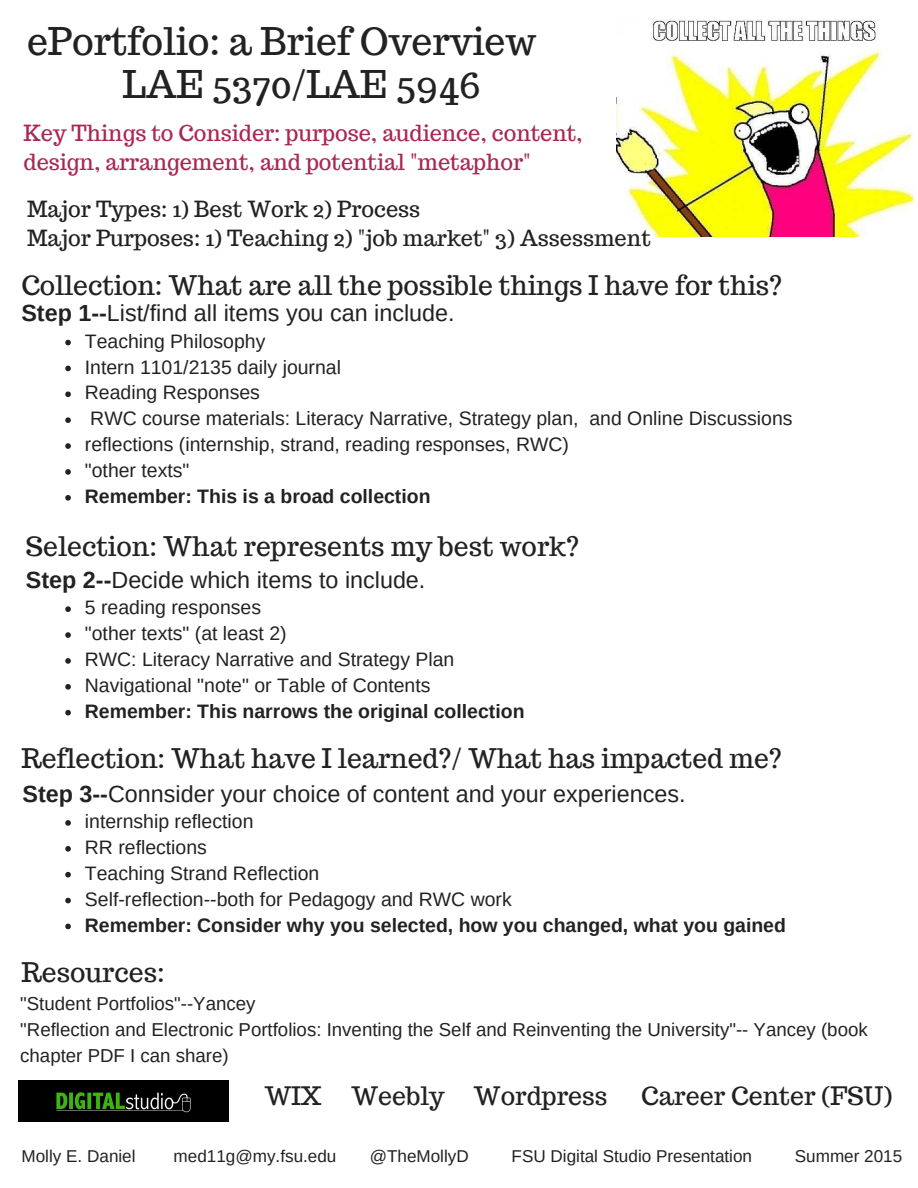
<style>
.page{position:relative;width:918px;height:1188px;background:#fff}
.page>*{position:absolute;margin:0;border:0;box-sizing:border-box;transform-origin:0 0}
.t1{font:37.35px "Trocchi";color:#222}
.t2{font:26.4px "Trocchi";color:#222}
.t3{font:24.9px "Trocchi";color:#222}
.t4{font:23.4px "Arimo";color:#222}
.t5{font:21.75px/29.2px "Trocchi";color:#ab2753}
.t6{font:21.75px/29.2px "Trocchi";color:#222}
.t7{font:19.5px/25.8px "Arimo";color:#222}
.t8{font:700 19.5px "Arimo";color:#222}
.t9{font:18.75px/25.8px "Arimo";color:#222}
.t10{font:17.1px "Arimo";color:#222}
.s1{font-weight:700}
</style>
<div class="page">
<img style="left:18px;top:1080px;width:210px;height:42px">
<img style="left:616px;top:19px;width:296px;height:217px">
<svg style="left:65px;top:340px;width:6px;height:5px"></svg>
<svg style="left:65px;top:366px;width:6px;height:5px"></svg>
<svg style="left:65px;top:392px;width:6px;height:5px"></svg>
<svg style="left:65px;top:417px;width:6px;height:6px"></svg>
<svg style="left:65px;top:443px;width:6px;height:6px"></svg>
<svg style="left:65px;top:469px;width:6px;height:6px"></svg>
<svg style="left:65px;top:495px;width:6px;height:6px"></svg>
<svg style="left:65px;top:606px;width:6px;height:6px"></svg>
<svg style="left:65px;top:632px;width:6px;height:6px"></svg>
<svg style="left:65px;top:658px;width:6px;height:6px"></svg>
<svg style="left:65px;top:684px;width:6px;height:6px"></svg>
<svg style="left:65px;top:710px;width:6px;height:6px"></svg>
<svg style="left:65px;top:820px;width:6px;height:6px"></svg>
<svg style="left:65px;top:846px;width:6px;height:6px"></svg>
<svg style="left:65px;top:872px;width:6px;height:6px"></svg>
<svg style="left:65px;top:898px;width:6px;height:5px"></svg>
<svg style="left:65px;top:924px;width:6px;height:5px"></svg>
<h1 class="t1" style="left:27px;top:17px;width:511px">ePortfolio: a Brief Overview</h1>
<h1 class="t1" style="left:123px;top:60px;width:360px">LAE 5370/LAE 5946</h1>
<p class="t5" style="left:24px;top:118px;width:561px">Key Things to Consider: purpose, audience, content, design, arrangement, and potential "metaphor"</p>
<p class="t6" style="left:27px;top:194px;width:625px">Major Types: 1) Best Work 2) Process<br>Major Purposes: 1) Teaching 2) "job market" 3) Assessment</p>
<h2 class="t2" style="left:21px;top:268px;width:762px">Collection: What are all the possible things I have for this?</h2>
<p class="t4" style="left:21px;top:299px;width:435px"><span class="s1">Step 1--</span>List/find all items you can include.</p>
<p class="t7" style="left:85px;top:328px;width:709px">Teaching Philosophy<br>Intern 1101/2135 daily journal<br>Reading Responses<br>RWC course materials: Literacy Narrative, Strategy plan, and Online Discussions reflections (internship, strand, reading responses, RWC)<br>"other texts"</p>
<p class="t8" style="left:85px;top:485px;width:347px">Remember: This is a broad collection</p>
<h2 class="t2" style="left:26px;top:529px;width:555px">Selection: What represents my best work?</h2>
<p class="t4" style="left:26px;top:567px;width:401px"><span class="s1">Step 2--</span>Decide which items to include.</p>
<p class="t7" style="left:85px;top:595px;width:371px">5 reading responses<br>"other texts" (at least 2)<br>RWC: Literacy Narrative and Strategy Plan<br>Navigational "note" or Table of Contents</p>
<p class="t8" style="left:85px;top:700px;width:441px">Remember: This narrows the original collection</p>
<h2 class="t2" style="left:21px;top:741px;width:762px">Reflection: What have I learned?/ What has impacted me?</h2>
<p class="t4" style="left:22px;top:781px;width:665px"><span class="s1">Step 3--</span>Connsider your choice of content and your experiences.</p>
<p class="t7" style="left:85px;top:808px;width:428px">internship reflection<br>RR reflections<br>Teaching Strand Reflection<br>Self-reflection--both for Pedagogy and RWC work</p>
<p class="t8" style="left:85px;top:914px;width:703px">Remember: Consider why you selected, how you changed, what you gained</p>
<h2 class="t2" style="left:21px;top:955px;width:145px">Resources:</h2>
<p class="t9" style="left:20px;top:991px;width:849px">"Student Portfolios"--Yancey<br>"Reflection and Electronic Portfolios: Inventing the Self and Reinventing the University"-- Yancey (book chapter PDF I can share)</p>
<p class="t3" style="left:264px;top:1079px;width:345px">WIX Weebly Wordpress</p>
<p class="t3" style="left:641px;top:1079px;width:253px">Career Center (FSU)</p>
<p class="t10" style="left:22px;top:1147px;width:116px">Molly E. Daniel</p>
<p class="t10" style="left:174px;top:1147px;width:164px">med11g@my.fsu.edu</p>
<p class="t10" style="left:370px;top:1147px;width:101px">@TheMollyD</p>
<p class="t10" style="left:512px;top:1147px;width:242px">FSU Digital Studio Presentation</p>
<p class="t10" style="left:795px;top:1147px;width:109px">Summer 2015</p>
</div>
